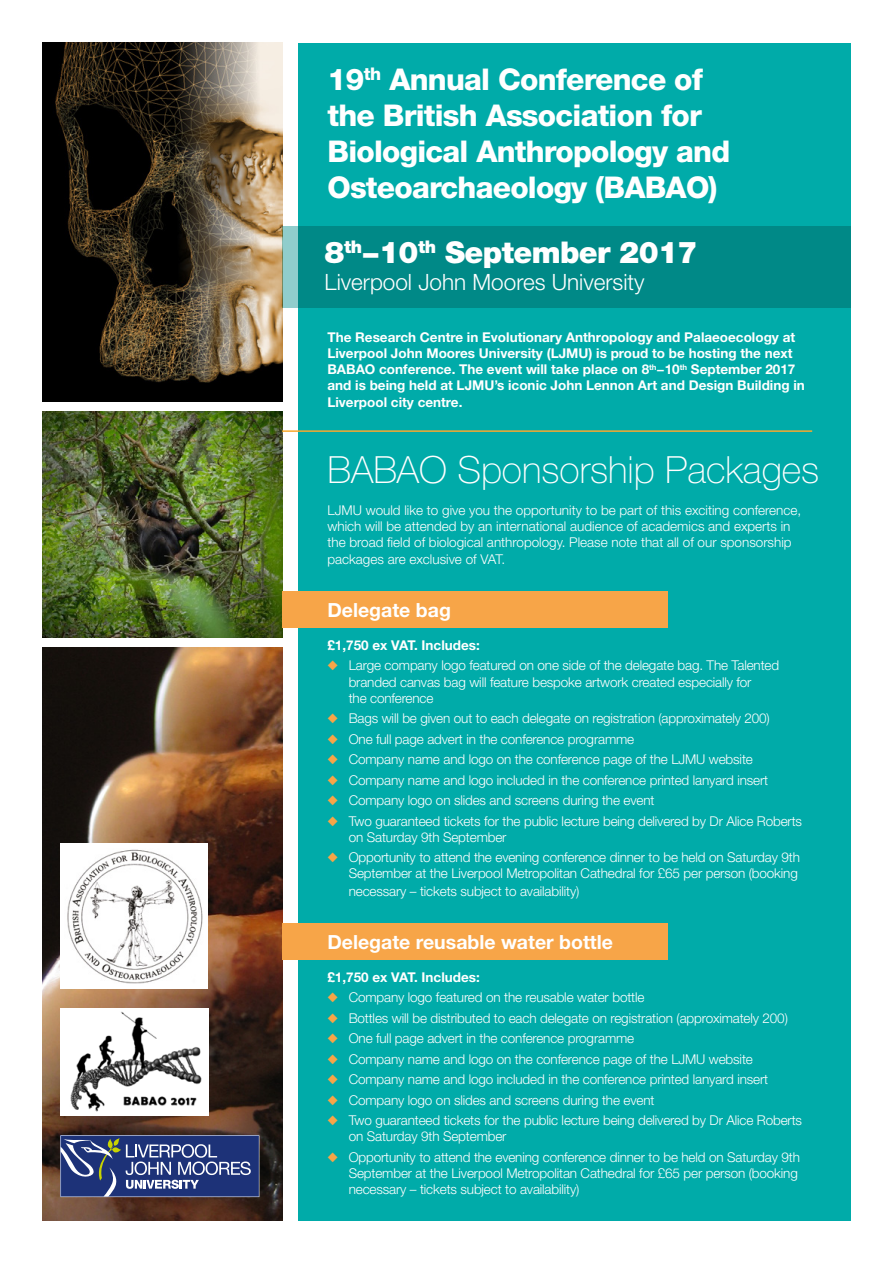
<style>
.page{position:relative;width:893px;height:1263px;background:#fff}
.page>*{position:absolute;margin:0;border:0;box-sizing:border-box;transform-origin:0 0}
.t1{font:100 37.5px "Helvetica Neue LT Std";color:#fff}
.t2{font:800 30px/36px "Helvetica Neue LT Std";letter-spacing:-.025em;color:#fff}
.t3{font:900 30px "Helvetica Neue LT Std";letter-spacing:-.02em;color:#fff}
.t4{font:300 22.5px "Helvetica Neue LT Std";color:#fff}
.t5{font:700 19.5px "Helvetica Neue LT Std";color:#fff}
.t6{font:300 13.5px/16.2px "Helvetica Neue LT Std";letter-spacing:-.01em;color:#fff}
.t7{font:700 13.5px/16.2px "Helvetica Neue LT Std";color:#fff}
.s1{color:#f7a548}
</style>
<div class="page">
<img style="left:43px;top:43px;width:239px;height:359px">
<img style="left:43px;top:412px;width:239px;height:226px">
<img style="left:43px;top:647px;width:239px;height:573px">
<div style="left:298px;top:43px;width:552px;height:1177px;background:#00aba9"></div>
<div style="left:282px;top:591px;width:386px;height:37px;background:#f7a548"></div>
<div style="left:282px;top:923px;width:386px;height:37px;background:#f7a548"></div>
<hr style="left:282px;top:430px;width:530px;height:2px;background:#f7a82e">
<div style="left:282px;top:226px;width:568px;height:82px;background:#008987"></div>
<div style="left:60px;top:843px;width:148px;height:145px;background:#fff"></div>
<img style="left:67px;top:849px;width:136px;height:134px">
<img style="left:60px;top:1008px;width:148px;height:107px">
<svg style="left:61px;top:1135px;width:198px;height:62px"></svg>
<h2 class="t2" style="left:327px;top:61px;width:404px">19<sup>th</sup> Annual Conference of the British Association for<br>Biological Anthropology and<br>Osteoarchaeology (BABAO)</h2>
<h2 class="t3" style="left:325px;top:234px;width:375px">8<sup>th</sup>−10<sup>th</sup> September 2017</h2>
<h3 class="t4" style="left:325px;top:268px;width:322px">Liverpool John Moores University</h3>
<p class="t7" style="left:327px;top:328px;width:479px">The Research Centre in Evolutionary Anthropology and Palaeoecology at Liverpool John Moores University (LJMU) is proud to be hosting the next BABAO conference. The event will take place on 8<sup>th</sup>−10<sup>th</sup> September 2017 and is being held at LJMU’s iconic John Lennon Art and Design Building in Liverpool city centre.</p>
<h1 class="t1" style="left:327px;top:448px;width:493px">BABAO Sponsorship Packages</h1>
<p class="t6" style="left:327px;top:502px;width:475px">LJMU would like to give you the opportunity to be part of this exciting conference, which will be attended by an international audience of academics and experts in the broad field of biological anthropology. Please note that all of our sponsorship packages are exclusive of VAT.</p>
<h3 class="t5" style="left:327px;top:598px;width:125px">Delegate bag</h3>
<p class="t7" style="left:327px;top:637px;width:154px">£1,750 ex VAT. Includes:</p>
<p class="t6" style="left:349px;top:657px;width:432px;text-indent:-21px"><span class="s1">◆</span> Large company logo featured on one side of the delegate bag. The Talented branded canvas bag will feature bespoke artwork created especially for<br>the conference</p>
<p class="t6" style="left:327px;top:710px;width:444px"><span class="s1">◆</span> Bags will be given out to each delegate on registration (approximately 200)</p>
<p class="t6" style="left:327px;top:730px;width:308px"><span class="s1">◆</span> One full page advert in the conference programme</p>
<p class="t6" style="left:327px;top:751px;width:427px"><span class="s1">◆</span> Company name and logo on the conference page of the LJMU website</p>
<p class="t6" style="left:327px;top:771px;width:442px"><span class="s1">◆</span> Company name and logo included in the conference printed lanyard insert</p>
<p class="t6" style="left:327px;top:792px;width:329px"><span class="s1">◆</span> Company logo on slides and screens during the event</p>
<p class="t6" style="left:349px;top:812px;width:455px;text-indent:-21px"><span class="s1">◆</span> Two guaranteed tickets for the public lecture being delivered by Dr Alice Roberts on Saturday 9th September</p>
<p class="t6" style="left:327px;top:849px;width:474px;text-align:right"><span class="s1">◆</span> Opportunity to attend the evening conference dinner to be held on Saturday 9th<br>September at the Liverpool Metropolitan Cathedral for £65 per person (booking</p>
<p class="t6" style="left:349px;top:883px;width:232px">necessary – tickets subject to availability)</p>
<h3 class="t5" style="left:327px;top:930px;width:287px">Delegate reusable water bottle</h3>
<p class="t7" style="left:327px;top:969px;width:154px">£1,750 ex VAT. Includes:</p>
<p class="t6" style="left:327px;top:989px;width:319px"><span class="s1">◆</span> Company logo featured on the reusable water bottle</p>
<p class="t6" style="left:327px;top:1010px;width:462px"><span class="s1">◆</span> Bottles will be distributed to each delegate on registration (approximately 200)</p>
<p class="t6" style="left:327px;top:1030px;width:308px"><span class="s1">◆</span> One full page advert in the conference programme</p>
<p class="t6" style="left:327px;top:1050px;width:427px"><span class="s1">◆</span> Company name and logo on the conference page of the LJMU website</p>
<p class="t6" style="left:327px;top:1071px;width:442px"><span class="s1">◆</span> Company name and logo included in the conference printed lanyard insert</p>
<p class="t6" style="left:327px;top:1091px;width:329px"><span class="s1">◆</span> Company logo on slides and screens during the event</p>
<p class="t6" style="left:349px;top:1112px;width:455px;text-indent:-21px"><span class="s1">◆</span> Two guaranteed tickets for the public lecture being delivered by Dr Alice Roberts on Saturday 9th September</p>
<p class="t6" style="left:349px;top:1148px;width:453px;text-indent:-21px"><span class="s1">◆</span> Opportunity to attend the evening conference dinner to be held on Saturday 9th<br>September at the Liverpool Metropolitan Cathedral for £65 per person (booking necessary – tickets subject to availability)</p>
</div>
